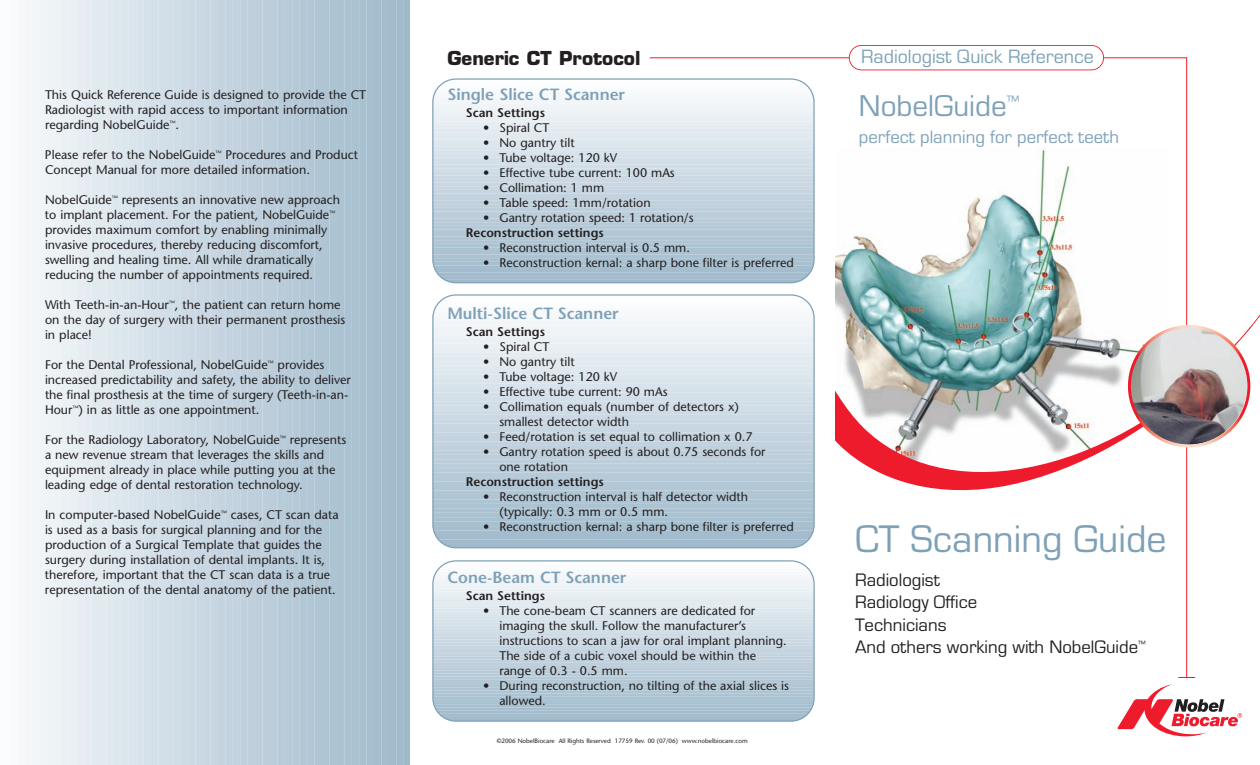
<style>
.page{position:relative;width:1260px;height:765px;background:#fff}
.page>*{position:absolute;margin:0;border:0;box-sizing:border-box;transform-origin:0 0}
.t1{font:40px "Eurostile";color:#7ea1b7}
.t2{font:31.25px "Eurostile";color:#7ea1b7}
.t3{font:20px "Eurostile";color:#7ea1b7}
.t4{font:18.75px/22.5px "Eurostile";color:#231f20}
.t5{font:18.75px "Eurostile";color:#7ea1b7}
.t6{font:700 18.75px "Eurostile";color:#231f20}
.t7{font:600 16.25px "Stone Sans";color:#7ea1b7}
.t8{font:12.5px/15px "Stone Sans";color:#231f20}
.t9{font:600 12.5px "Stone Sans";color:#231f20}
.t10{font:6.25px "Stone Sans";color:#231f20}
</style>
<div class="page">
<div style="left:402px;top:0;width:8px;height:765px;background:#9fbacb"></div>
<div style="left:395px;top:0;width:10px;height:765px;background:#a1bbcc"></div>
<div style="left:388px;top:0;width:10px;height:765px;background:#a2bccd"></div>
<div style="left:380px;top:0;width:10px;height:765px;background:#a3bdce"></div>
<svg style="left:376px;top:0;width:6px;height:765px;fill:#a5becf"></svg>
<div style="left:365px;top:0;width:11px;height:765px;background:#a6c0d0"></div>
<svg style="left:361px;top:0;width:6px;height:765px;fill:#a7c1d1"></svg>
<div style="left:350px;top:0;width:11px;height:765px;background:#abc2d1"></div>
<div style="left:343px;top:0;width:10px;height:765px;background:#aac2d2"></div>
<div style="left:335px;top:0;width:11px;height:765px;background:#acc3d3"></div>
<div style="left:328px;top:0;width:10px;height:765px;background:#adc4d3"></div>
<div style="left:321px;top:0;width:10px;height:765px;background:#afc5d4"></div>
<div style="left:313px;top:0;width:10px;height:765px;background:#b0c6d4"></div>
<svg style="left:309px;top:0;width:6px;height:765px;fill:#b2c7d5"></svg>
<div style="left:298px;top:0;width:11px;height:765px;background:#b3c8d6"></div>
<div style="left:291px;top:0;width:10px;height:765px;background:#b5c9d7"></div>
<div style="left:283px;top:0;width:11px;height:765px;background:#b7cad8"></div>
<div style="left:276px;top:0;width:10px;height:765px;background:#b8cbd9"></div>
<div style="left:269px;top:0;width:10px;height:765px;background:#bbcdda"></div>
<div style="left:261px;top:0;width:10px;height:765px;background:#bdcedb"></div>
<div style="left:254px;top:0;width:10px;height:765px;background:#becfdb"></div>
<div style="left:246px;top:0;width:11px;height:765px;background:#bfd0dc"></div>
<div style="left:239px;top:0;width:10px;height:765px;background:#c0d1dd"></div>
<div style="left:231px;top:0;width:11px;height:765px;background:#c2d2de"></div>
<div style="left:224px;top:0;width:10px;height:765px;background:#c3d3df"></div>
<div style="left:217px;top:0;width:10px;height:765px;background:#c5d4e0"></div>
<div style="left:209px;top:0;width:10px;height:765px;background:#c7d6e1"></div>
<div style="left:202px;top:0;width:10px;height:765px;background:#c8d7e2"></div>
<div style="left:194px;top:0;width:11px;height:765px;background:#cad8e3"></div>
<div style="left:187px;top:0;width:10px;height:765px;background:#ccd9e4"></div>
<div style="left:179px;top:0;width:11px;height:765px;background:#cddbe5"></div>
<div style="left:172px;top:0;width:10px;height:765px;background:#cfdde6"></div>
<div style="left:164px;top:0;width:11px;height:765px;background:#d1dee7"></div>
<div style="left:157px;top:0;width:10px;height:765px;background:#d3dfe8"></div>
<div style="left:150px;top:0;width:10px;height:765px;background:#d4e0e9"></div>
<div style="left:142px;top:0;width:10px;height:765px;background:#d6e2ea"></div>
<div style="left:135px;top:0;width:10px;height:765px;background:#d8e3eb"></div>
<div style="left:127px;top:0;width:11px;height:765px;background:#d9e4eb"></div>
<div style="left:120px;top:0;width:10px;height:765px;background:#dbe6ed"></div>
<div style="left:112px;top:0;width:11px;height:765px;background:#dde7ee"></div>
<div style="left:105px;top:0;width:10px;height:765px;background:#e1e9ef"></div>
<div style="left:98px;top:0;width:10px;height:765px;background:#e1eaef"></div>
<div style="left:90px;top:0;width:10px;height:765px;background:#e1eaf0"></div>
<div style="left:83px;top:0;width:10px;height:765px;background:#e5ecf1"></div>
<div style="left:75px;top:0;width:11px;height:765px;background:#e7edf2"></div>
<div style="left:68px;top:0;width:10px;height:765px;background:#e9f0f4"></div>
<div style="left:60px;top:0;width:11px;height:765px;background:#eaf1f5"></div>
<div style="left:53px;top:0;width:10px;height:765px;background:#ecf2f6"></div>
<div style="left:46px;top:0;width:10px;height:765px;background:#eef3f6"></div>
<div style="left:38px;top:0;width:10px;height:765px;background:#f0f4f7"></div>
<div style="left:31px;top:0;width:10px;height:765px;background:#f2f6f8"></div>
<div style="left:23px;top:0;width:11px;height:765px;background:#f4f7f9"></div>
<div style="left:16px;top:0;width:10px;height:765px;background:#f6f8fa"></div>
<div style="left:8px;top:0;width:11px;height:765px;background:#f8fbfc"></div>
<div style="left:1px;top:0;width:10px;height:765px;background:#fafcfd"></div>
<svg style="left:432px;top:294px;width:383px;height:254px;background:#ccdae3"></svg>
<svg style="left:432px;top:560px;width:383px;height:162px;background:#cddae4"></svg>
<svg style="left:432px;top:78px;width:383px;height:205px;background:#ccdae4"></svg>
<img style="left:835px;top:149px;width:243px;height:145px">
<svg style="left:835px;top:294px;width:425px;height:205px"></svg>
<hr style="left:1186px;top:57px;width:1px;height:620px;background:#ee1e24">
<svg style="left:1118px;top:684px;width:124px;height:52px"></svg>
<svg style="left:1178px;top:677px;width:17px;height:1px"></svg>
<hr style="left:650px;top:57px;width:537px;height:1px;background:#ee1e24">
<svg style="left:849px;top:45px;width:255px;height:25px"></svg>
<img style="left:1128px;top:325px;width:122px;height:122px">
<p class="t8" style="left:45px;top:89px;width:323px">This Quick Reference Guide is designed to provide the CT<br>Radiologist with rapid access to important information regarding NobelGuide<sup>™</sup>.</p>
<p class="t8" style="left:45px;top:149px;width:315px">Please refer to the NobelGuide<sup>™</sup> Procedures and Product<br>Concept Manual for more detailed information.</p>
<p class="t8" style="left:45px;top:194px;width:297px">NobelGuide<sup>™</sup> represents an innovative new approach to implant placement. For the patient, NobelGuide<sup>™ </sup>provides maximum comfort by enabling minimally invasive procedures, thereby reducing discomfort, swelling and healing time. All while dramatically reducing the number of appointments required.</p>
<p class="t8" style="left:45px;top:299px;width:302px">With Teeth-in-an-Hour<sup>™</sup>, the patient can return home on the day of surgery with their permanent prosthesis in place!</p>
<p class="t8" style="left:45px;top:359px;width:307px">For the Dental Professional, NobelGuide<sup>™</sup> provides increased predictability and safety, the ability to deliver the final prosthesis at the time of surgery (Teeth-in-an-Hour<sup>™</sup>) in as little as one appointment.</p>
<p class="t8" style="left:45px;top:434px;width:303px">For the Radiology Laboratory, NobelGuide<sup>™</sup> represents a new revenue stream that leverages the skills and equipment already in place while putting you at the leading edge of dental restoration technology.</p>
<p class="t8" style="left:45px;top:509px;width:295px">In computer-based NobelGuide<sup>™</sup> cases, CT scan data is used as a basis for surgical planning and for the production of a Surgical Template that guides the surgery during installation of dental implants. It is, therefore, important that the CT scan data is a true representation of the dental anatomy of the patient.</p>
<h3 class="t6" style="left:447px;top:51px;width:195px">Generic CT Protocol</h3>
<h3 class="t7" style="left:447px;top:88px;width:179px">Single Slice CT Scanner</h3>
<p class="t9" style="left:466px;top:108px;width:81px">Scan Settings</p>
<p class="t8" style="left:483px;top:121px;width:68px">• Spiral CT</p>
<p class="t8" style="left:483px;top:136px;width:93px">• No gantry tilt</p>
<p class="t8" style="left:483px;top:151px;width:136px">• Tube voltage: 120 kV</p>
<p class="t8" style="left:483px;top:166px;width:193px">• Effective tube current: 100 mAs</p>
<p class="t8" style="left:483px;top:181px;width:123px">• Collimation: 1 mm</p>
<p class="t8" style="left:483px;top:196px;width:169px">• Table speed: 1mm/rotation</p>
<p class="t8" style="left:483px;top:211px;width:212px">• Gantry rotation speed: 1 rotation/s</p>
<p class="t9" style="left:466px;top:228px;width:139px">Reconstruction settings</p>
<p class="t8" style="left:483px;top:241px;width:208px">• Reconstruction interval is 0.5 mm.</p>
<p class="t8" style="left:483px;top:256px;width:312px">• Reconstruction kernal: a sharp bone filter is preferred</p>
<h3 class="t7" style="left:447px;top:307px;width:173px">Multi-Slice CT Scanner</h3>
<p class="t9" style="left:466px;top:327px;width:81px">Scan Settings</p>
<p class="t8" style="left:483px;top:340px;width:68px">• Spiral CT</p>
<p class="t8" style="left:483px;top:355px;width:93px">• No gantry tilt</p>
<p class="t8" style="left:483px;top:370px;width:136px">• Tube voltage: 120 kV</p>
<p class="t8" style="left:483px;top:385px;width:186px">• Effective tube current: 90 mAs</p>
<p class="t8" style="left:499px;top:400px;width:241px;text-indent:-16px">• Collimation equals (number of detectors x) smallest detector width</p>
<p class="t8" style="left:483px;top:430px;width:271px">• Feed/rotation is set equal to collimation x 0.7</p>
<p class="t8" style="left:499px;top:445px;width:268px;text-indent:-16px">• Gantry rotation speed is about 0.75 seconds for one rotation</p>
<p class="t9" style="left:466px;top:477px;width:139px">Reconstruction settings</p>
<p class="t8" style="left:499px;top:490px;width:250px;text-indent:-16px">• Reconstruction interval is half detector width (typically: 0.3 mm or 0.5 mm.</p>
<p class="t8" style="left:483px;top:520px;width:312px">• Reconstruction kernal: a sharp bone filter is preferred</p>
<h3 class="t7" style="left:447px;top:571px;width:181px">Cone-Beam CT Scanner</h3>
<p class="t9" style="left:466px;top:591px;width:81px">Scan Settings</p>
<p class="t8" style="left:499px;top:604px;width:289px;text-indent:-16px">• The cone-beam CT scanners are dedicated for imaging the skull. Follow the manufacturer’s instructions to scan a jaw for oral implant planning.<br>The side of a cubic voxel should be within the range of 0.3 - 0.5 mm.</p>
<p class="t8" style="left:499px;top:679px;width:291px;text-indent:-16px">• During reconstruction, no tilting of the axial slices is allowed.</p>
<p class="t10" style="left:497px;top:739px;width:253px">©2006 NobelBiocare All Rights Reserved 17759 Rev. 00 (07/06) www.nobelbiocare.com</p>
<h3 class="t3" style="left:861px;top:44px;width:234px">Radiologist Quick Reference</h3>
<h2 class="t2" style="left:859px;top:87px;width:162px">NobelGuide<sup>™</sup></h2>
<h3 class="t5" style="left:859px;top:125px;width:262px">perfect planning for perfect teeth</h3>
<h1 class="t1" style="left:855px;top:515px;width:313px">CT Scanning Guide</h1>
<h3 class="t4" style="left:855px;top:568px;width:292px">Radiologist<br>Radiology Office<br>Technicians<br>And others working with NobelGuide<sup>™</sup></h3>
</div>
